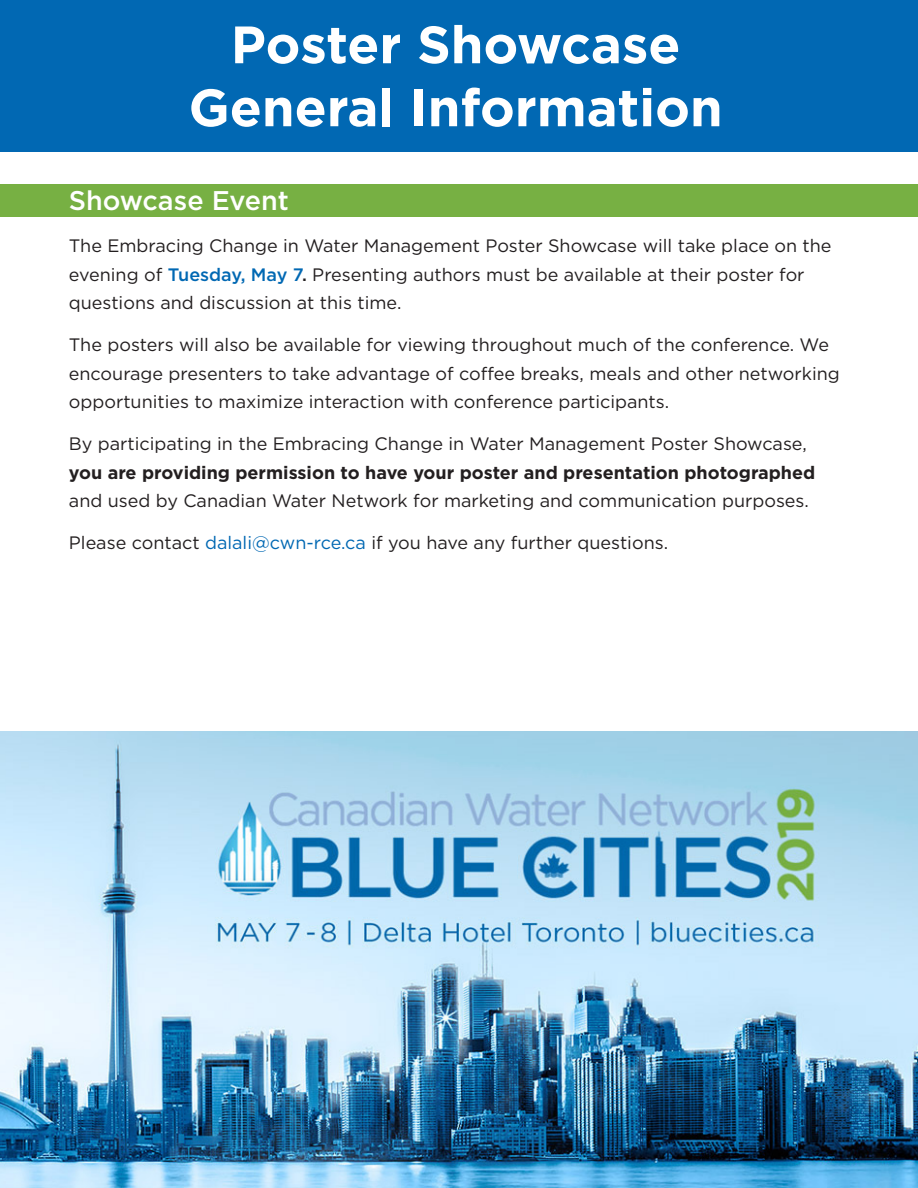
<style>
.page{position:relative;width:918px;height:1188px;background:#fff}
.page>*{position:absolute;margin:0;border:0;box-sizing:border-box;transform-origin:0 0}
.t1{font:700 52.5px "Gotham";color:#fff}
.t2{font:500 27px "Gotham";color:#fff}
.t3{font:18px/28.5px "Gotham";color:#231f20}
.s1{font-weight:500;color:#0168b3}
.s2{font-weight:500}
.s3{font-weight:700}
.s4{color:#0168b3}
</style>
<div class="page">
<div style="left:0;top:184px;width:918px;height:32px;background:#77b043"></div>
<div style="left:0;top:0;width:917px;height:151px;background:#0168b3"></div>
<img style="left:0;top:732px;width:918px;height:456px">
<p class="t1" style="left:231px;top:10px;width:451px">Poster Showcase</p>
<p class="t1" style="left:189px;top:73px;width:536px">General Information</p>
<p class="t2" style="left:69px;top:183px;width:222px">Showcase Event</p>
<p class="t3" style="left:69px;top:231px;width:764px">The Embracing Change in Water Management Poster Showcase will take place on the evening of <span class="s1">Tuesday, May 7</span><span class="s2">.</span> Presenting authors must be available at their poster for questions and discussion at this time.</p>
<p class="t3" style="left:69px;top:330px;width:772px">The posters will also be available for viewing throughout much of the conference. We encourage presenters to take advantage of coffee breaks, meals and other networking opportunities to maximize interaction with conference participants.</p>
<p class="t3" style="left:69px;top:429px;width:748px">By participating in the Embracing Change in Water Management Poster Showcase, <span class="s3">you are providing permission to have your poster and presentation photographed </span>and used by Canadian Water Network for marketing and communication purposes.</p>
<p class="t3" style="left:69px;top:528px;width:601px">Please contact <span class="s4">dalali@cwn-rce.ca</span> if you have any further questions.</p>
</div>
